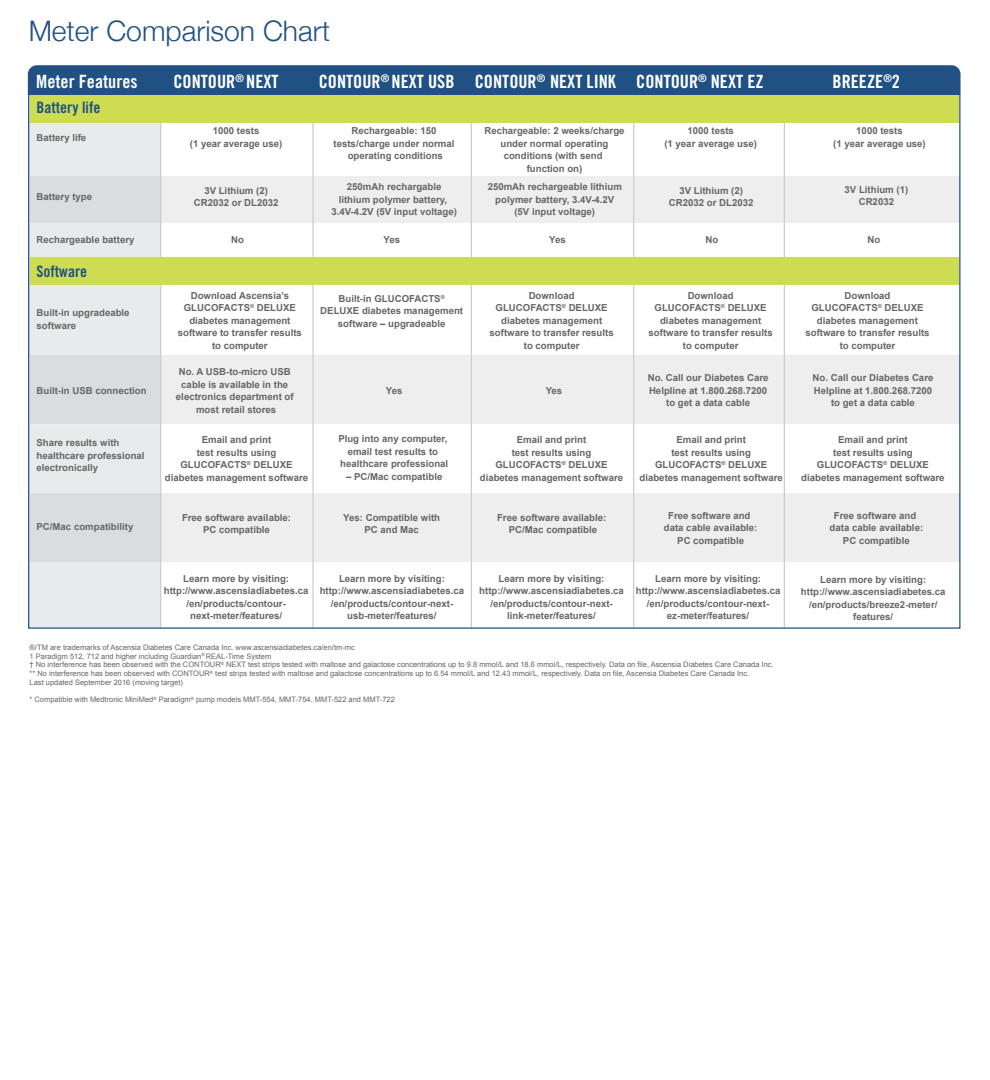
<style>
.page{position:relative;width:990px;height:1080px;background:#fff}
.page>*{position:absolute;margin:0;border:0;box-sizing:border-box;transform-origin:0 0}
.t1{font:300 28.25px "Helvetica Neue";color:#205182}
.t2{font:18.25px "Trade Gothic LT Std Bd Cn 20";color:#fff}
.t3{font:15.75px "Trade Gothic LT Std Bd Cn 20";color:#205182}
.t4{font:700 9.62px/12.5px "Arial";color:#666;text-align:center}
.t5{font:7.5px/8.8px "Arial";color:#666}
</style>
<div class="page">
<div style="left:30px;top:356px;width:929px;height:68px;background:#eeeeef"></div>
<div style="left:30px;top:493px;width:929px;height:68px;background:#eeeeef"></div>
<div style="left:30px;top:176px;width:929px;height:47px;background:#eeeeef"></div>
<div style="left:30px;top:123px;width:130px;height:504px;background:#e9eaeb"></div>
<div style="left:30px;top:356px;width:130px;height:68px;background:#dbdcde"></div>
<div style="left:30px;top:493px;width:130px;height:68px;background:#dbdcde"></div>
<div style="left:30px;top:176px;width:130px;height:47px;background:#dbdcde"></div>
<div style="left:28px;top:65px;width:933px;height:30px;background:#205182"></div>
<hr style="left:160px;top:95px;width:1px;height:533px;background:#cbccce">
<hr style="left:312px;top:95px;width:2px;height:533px;background:#cbccce">
<hr style="left:471px;top:95px;width:1px;height:533px;background:#cbccce">
<hr style="left:633px;top:95px;width:1px;height:533px;background:#cbccce">
<hr style="left:784px;top:95px;width:1px;height:533px;background:#cbccce">
<div style="left:30px;top:95px;width:929px;height:28px;background:#cedc51"></div>
<div style="left:30px;top:257px;width:929px;height:28px;background:#cedc51"></div>
<h1 class="t1" style="left:29px;top:8px;width:303px">Meter Comparison Chart</h1>
<h2 class="t2" style="left:36px;top:70px;width:103px">Meter Features</h2>
<h2 class="t2" style="left:173px;top:70px;width:107px">CONTOUR<sup>®</sup> NEXT</h2>
<h2 class="t2" style="left:319px;top:70px;width:446px">CONTOUR<sup>®</sup> NEXT USB CONTOUR<sup>®</sup> NEXT LINK CONTOUR<sup>®</sup> NEXT EZ</h2>
<h2 class="t2" style="left:833px;top:70px;width:69px">BREEZE<sup>®</sup>2</h2>
<h3 class="t3" style="left:36px;top:98px;width:65px">Battery life</h3>
<p class="t4" style="left:37px;top:131px;width:51px">Battery life</p>
<p class="t4" style="left:37px;top:191px;width:57px">Battery type</p>
<p class="t4" style="left:37px;top:234px;width:99px">Rechargeable battery</p>
<h3 class="t3" style="left:36px;top:262px;width:52px">Software</h3>
<p class="t4" style="left:37px;top:307px;width:95px;text-align:left">Built-in upgradeable software</p>
<p class="t4" style="left:37px;top:384px;width:112px">Built-in USB connection</p>
<p class="t4" style="left:37px;top:437px;width:110px;text-align:left">Share results with healthcare professional electronically</p>
<p class="t4" style="left:37px;top:521px;width:98px">PC/Mac compatibility</p>
<p class="t4" style="left:190px;top:125px;width:94px">1000 tests<br>(1 year average use)</p>
<p class="t4" style="left:334px;top:125px;width:122px">Rechargeable: 150 tests/charge under normal operating conditions</p>
<p class="t4" style="left:484px;top:125px;width:142px">Rechargeable: 2 weeks/charge under normal operating conditions (with send<br>function on)</p>
<p class="t4" style="left:194px;top:185px;width:86px">3V Lithium (2)<br>CR2032 or DL2032</p>
<p class="t4" style="left:669px;top:185px;width:86px">3V Lithium (2)<br>CR2032 or DL2032</p>
<p class="t4" style="left:845px;top:183px;width:65px">3V Lithium (1)<br>CR2032</p>
<p class="t4" style="left:664px;top:125px;width:94px">1000 tests<br>(1 year average use)</p>
<p class="t4" style="left:833px;top:125px;width:94px">1000 tests<br>(1 year average use)</p>
<p class="t4" style="left:331px;top:181px;width:127px">250mAh rechargable lithium polymer battery,<br>3.4V-4.2V (5V input voltage)</p>
<p class="t4" style="left:488px;top:181px;width:136px">250mAh rechargeable lithium polymer battery, 3.4V-4.2V (5V input voltage)</p>
<p class="t4" style="left:231px;top:234px;width:14px">No</p>
<p class="t4" style="left:384px;top:234px;width:18px">Yes</p>
<p class="t4" style="left:549px;top:234px;width:18px">Yes</p>
<p class="t4" style="left:706px;top:234px;width:14px">No</p>
<p class="t4" style="left:868px;top:234px;width:14px">No</p>
<p class="t4" style="left:178px;top:289px;width:126px">Download Ascensia’s<br>GLUCOFACTS<sup>®</sup> DELUXE diabetes management software to transfer results to computer</p>
<p class="t4" style="left:490px;top:289px;width:126px">Download<br>GLUCOFACTS<sup>®</sup> DELUXE diabetes management software to transfer results to computer</p>
<p class="t4" style="left:649px;top:289px;width:126px">Download<br>GLUCOFACTS<sup>®</sup> DELUXE diabetes management software to transfer results to computer</p>
<p class="t4" style="left:805px;top:289px;width:126px">Download<br>GLUCOFACTS<sup>®</sup> DELUXE diabetes management software to transfer results to computer</p>
<p class="t4" style="left:320px;top:292px;width:144px">Built-in GLUCOFACTS<sup>®<br></sup>DELUXE diabetes management software – upgradeable</p>
<p class="t4" style="left:176px;top:366px;width:119px">No. A USB-to-micro USB cable is available in the electronics department of most retail stores</p>
<p class="t4" style="left:386px;top:384px;width:18px">Yes</p>
<p class="t4" style="left:546px;top:384px;width:18px">Yes</p>
<p class="t4" style="left:648px;top:372px;width:122px">No. Call our Diabetes Care<br>Helpline at 1.800.268.7200 to get a data cable</p>
<p class="t4" style="left:813px;top:372px;width:122px">No. Call our Diabetes Care<br>Helpline at 1.800.268.7200 to get a data cable</p>
<p class="t4" style="left:338px;top:433px;width:111px">Plug into any computer, email test results to healthcare professional</p>
<p class="t4" style="left:346px;top:470px;width:98px">– PC/Mac compatible</p>
<p class="t4" style="left:480px;top:434px;width:145px">Email and print<br>test results using<br>GLUCOFACTS<sup>®</sup> DELUXE diabetes management software</p>
<p class="t4" style="left:640px;top:434px;width:145px">Email and print<br>test results using<br>GLUCOFACTS<sup>®</sup> DELUXE diabetes management software</p>
<p class="t4" style="left:801px;top:434px;width:145px">Email and print<br>test results using<br>GLUCOFACTS<sup>®</sup> DELUXE diabetes management software</p>
<p class="t4" style="left:165px;top:434px;width:145px">Email and print<br>test results using<br>GLUCOFACTS<sup>®</sup> DELUXE diabetes management software</p>
<p class="t4" style="left:182px;top:511px;width:111px">Free software available:<br>PC compatible</p>
<p class="t4" style="left:343px;top:511px;width:98px">Yes: Compatible with<br>PC and Mac</p>
<p class="t4" style="left:497px;top:511px;width:111px">Free software available:<br>PC/Mac compatible</p>
<p class="t4" style="left:664px;top:509px;width:95px">Free software and data cable available:<br>PC compatible</p>
<p class="t4" style="left:830px;top:509px;width:95px">Free software and data cable available:<br>PC compatible</p>
<p class="t4" style="left:164px;top:572px;width:146px">Learn more by visiting: http://www.ascensiadiabetes.ca /en/products/contour&shy;next-meter/features/</p>
<p class="t4" style="left:320px;top:572px;width:146px">Learn more by visiting: http://www.ascensiadiabetes.ca /en/products/contour-next&shy;usb-meter/features/</p>
<p class="t4" style="left:479px;top:572px;width:146px">Learn more by visiting: http://www.ascensiadiabetes.ca /en/products/contour-next&shy;link-meter/features/</p>
<p class="t4" style="left:636px;top:572px;width:146px">Learn more by visiting: http://www.ascensiadiabetes.ca /en/products/contour-next&shy;ez-meter/features/</p>
<p class="t4" style="left:801px;top:574px;width:146px">Learn more by visiting: http://www.ascensiadiabetes.ca /en/products/breeze2-meter/ features/</p>
<p class="t5" style="left:30px;top:643px;width:746px">®/TM are trademarks of Ascensia Diabetes Care Canada Inc. www.ascensiadiabetes.ca/en/tm-mc<br>1 Paradigm 512, 712 and higher including Guardian<sup>®</sup> REAL-Time System<br>† No interference has been observed with the CONTOUR<sup>®</sup> NEXT test strips tested with maltose and galactose concentrations up to 9.8 mmol/L and 18.6 mmol/L, respectively. Data on file, Ascensia Diabetes Care Canada Inc. ** No interference has been observed with CONTOUR<sup>®</sup> test strips tested with maltose and galactose concentrations up to 6.54 mmol/L and 12.43 mmol/L, respectively. Data on file, Ascensia Diabetes Care Canada Inc.<br>Last updated September 2016 (moving target)</p>
<p class="t5" style="left:30px;top:695px;width:367px">* Compatible with Medtronic MiniMed<sup>®</sup> Paradigm<sup>®</sup> pump models MMT-554, MMT-754, MMT-522 and MMT-722</p>
</div>
